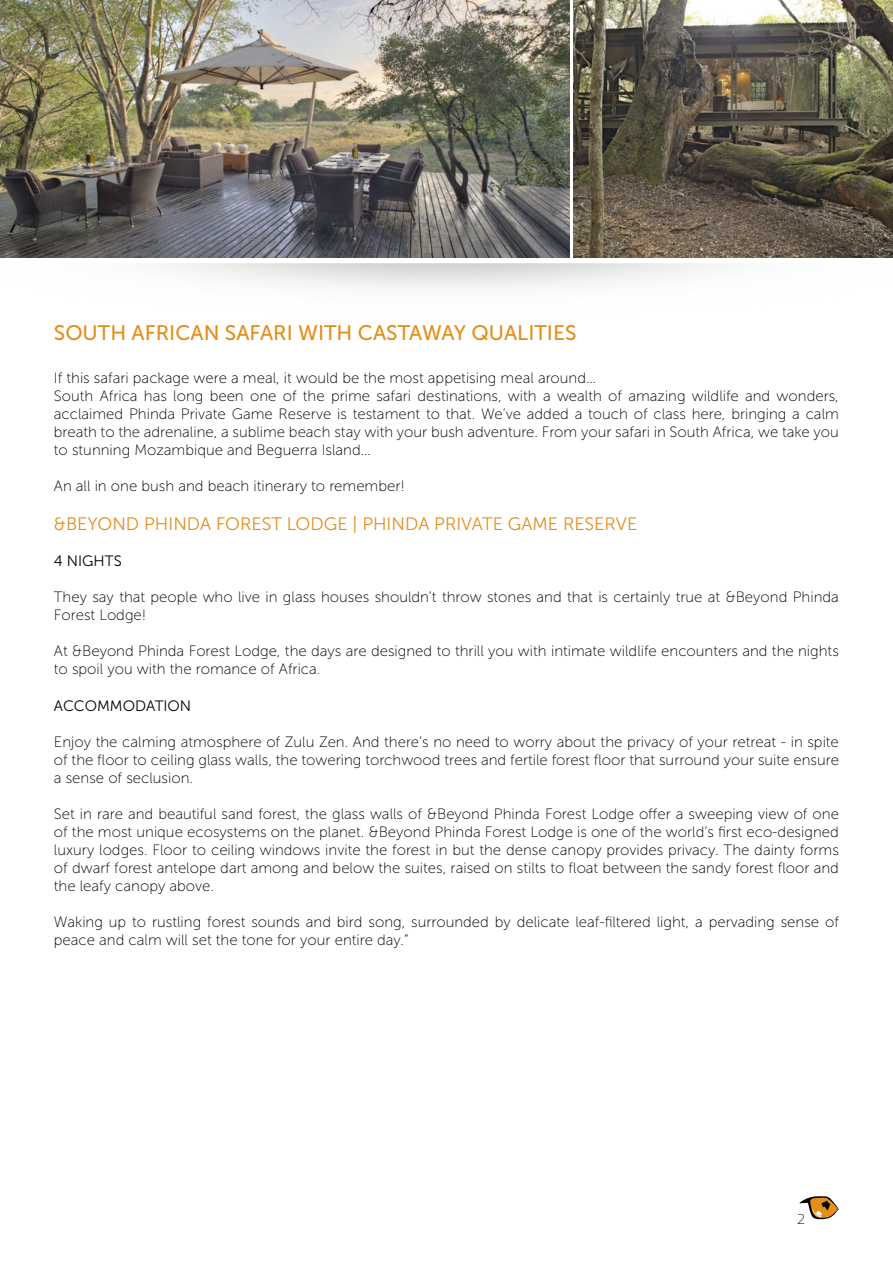
<style>
.page{position:relative;width:893px;height:1263px;background:#fff}
.page>*{position:absolute;margin:0;border:0;box-sizing:border-box;transform-origin:0 0}
.t1{font:21px "Museo Sans 500";color:#e58e1a}
.t2{font:18px "Museo Sans 300";color:#e58e1a}
.t3{font:15px/18px "Museo Sans 100";color:#000}
.t4{font:15px "Museo Sans 300";letter-spacing:-.005em;color:#000}
.t5{font:15px "Titillium Maps 26 L 1 wt";color:#000}
</style>
<div class="page">
<img style="left:166px;top:252px;width:553px;height:36px">
<img style="left:0;top:0;width:569px;height:258px">
<img style="left:573px;top:0;width:320px;height:258px">
<svg style="left:799px;top:1196px;width:40px;height:24px"></svg>
<h1 class="t1" style="left:54px;top:321px;width:218px">SOUTH AFRI CAN SAFARI</h1>
<h1 class="t1" style="left:298px;top:321px;width:32px">WITH</h1>
<h1 class="t1" style="left:358px;top:321px;width:14px">CASTA</h1>
<h1 class="t1" style="left:422px;top:321px;width:117px">WAY QUALITIES</h1>
<p class="t3" style="left:54px;top:369px;width:786px">If this safari package were a meal, it would be the most appetising meal around…<br>South Africa has long been one of the prime safari destinations, with a wealth of amazing wildlife and wonders, acclaimed Phinda Private Game Reserve is testament to that. We’ve added a touch of class here, bringing a calm breath to the adrenaline, a sublime beach stay with your bush adventure. From your safari in South Africa, we take you to stunning Mozambique and Beguerra Island…</p>
<p class="t3" style="left:54px;top:477px;width:352px">An all in one bush and beach itinerary to remember!</p>
<p class="t2" style="left:54px;top:515px;width:58px">&amp;BEYOND</p>
<p class="t2" style="left:144px;top:515px;width:23px">PHIND</p>
<p class="t2" style="left:200px;top:515px;width:28px">A FOR</p>
<p class="t2" style="left:251px;top:515px;width:49px">EST LODG</p>
<p class="t2" style="left:337px;top:515px;width:48px">E | PHIND</p>
<p class="t2" style="left:418px;top:515px;width:220px">A PRIVATE GAME RESERVE</p>
<p class="t4" style="left:54px;top:553px;width:23px">4 NIGHTS</p>
<p class="t3" style="left:54px;top:588px;width:786px">They say that people who live in glass houses shouldn’t throw stones and that is certainly true at &amp;Beyond Phinda<br>Forest Lodge!</p>
<p class="t3" style="left:54px;top:642px;width:786px">At &amp;Beyond Phinda Forest Lodge, the days are designed to thrill you with intimate wildlife encounters and the nights to spoil you with the romance of Africa.</p>
<p class="t4" style="left:54px;top:697px;width:111px">ACCO MMODATION</p>
<p class="t3" style="left:54px;top:732px;width:786px;text-align:justify">Enjoy the calming atmosphere of Zulu Zen. And there’s no need to worry about the privacy of your retreat - in spite of the floor to ceiling glass walls, the towering torchwood trees and fertile forest floor that surround your suite ensure a sense of seclusion.</p>
<p class="t3" style="left:54px;top:804px;width:787px;text-align:justify">Set in rare and beautiful sand forest, the glass walls of &amp;Beyond Phinda Forest Lodge offer a sweeping view of one of the most unique ecosystems on the planet. &amp;Beyond Phinda Forest Lodge is one of the world’s first eco-designed luxury lodges. Floor to ceiling windows invite the forest in but the dense canopy provides privacy. The dainty forms of dwarf forest antelope dart among and below the suites, raised on stilts to float between the sandy forest floor and the leafy canopy above.</p>
<p class="t3" style="left:54px;top:912px;width:786px">Waking up to rustling forest sounds and bird song, surrounded by delicate leaf-filtered light, a pervading sense of peace and calm will set the tone for your entire day.”</p>
<p class="t5" style="left:797px;top:1208px;width:9px">2</p>
</div>
